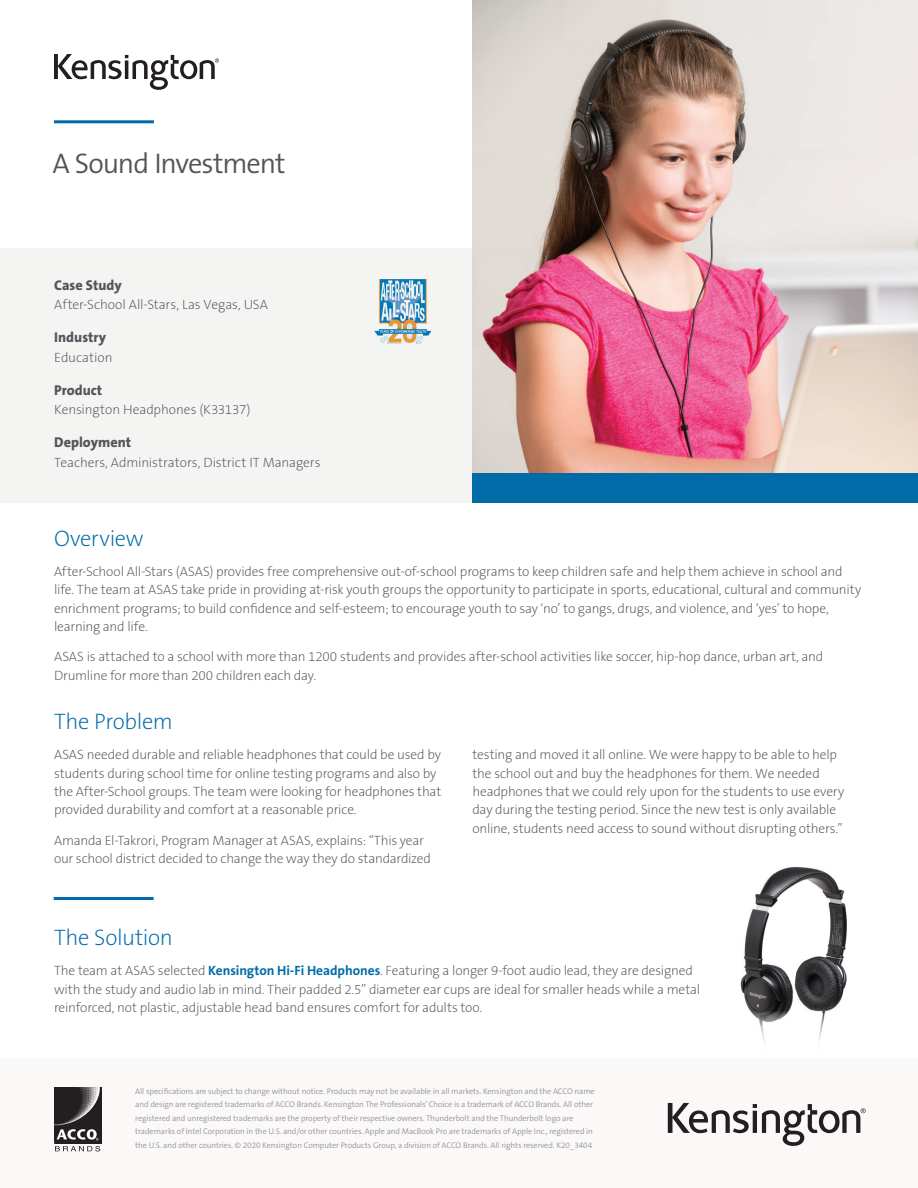
<style>
.page{position:relative;width:918px;height:1188px;background:#fff}
.page>*{position:absolute;margin:0;border:0;box-sizing:border-box;transform-origin:0 0}
.A_head{font:28.5px "The Sans KENSINGTON4 SL";letter-spacing:-.04em;color:#54555a}
.B_head_-_span{font:22.5px "The Sans KENSINGTON2 XL";letter-spacing:-.015em;color:#006ba7}
.C_head{font:14.25px "The Sans KENSINGTON8 XB";color:#54555a}
.Body_text{font:13.5px/18.3px "The Sans KENSINGTON2 XL";letter-spacing:-.015em;color:#54555a}
.body_text_-_no_P_spa{font:13.5px "The Sans KENSINGTON2 XL";letter-spacing:-.005em;color:#54555a}
.t1{font:8.25px/13.5px "The Sans KENSINGTON4 SL";letter-spacing:-.01em;color:#949497}
.s1{font-family:"The Sans KENSINGTON7 Bd";color:#006ba7}
</style>
<div class="page">
<svg style="left:54px;top:54px;width:165px;height:36px"></svg>
<hr style="left:54px;top:120px;width:100px;height:3px;background:#006ba7">
<div style="left:0;top:248px;width:476px;height:255px;background:#f4f4f3"></div>
<img style="left:472px;top:0;width:446px;height:473px">
<img style="left:374px;top:279px;width:57px;height:65px">
<hr style="left:54px;top:897px;width:100px;height:3px;background:#006ba7">
<div style="left:472px;top:473px;width:446px;height:30px;background:#006ba7"></div>
<div style="left:0;top:1058px;width:918px;height:130px;background:#fbf8f8"></div>
<img style="left:54px;top:1088px;width:48px;height:41px">
<svg style="left:54px;top:1129px;width:48px;height:23px"></svg>
<svg style="left:668px;top:1103px;width:198px;height:43px"></svg>
<img style="left:740px;top:867px;width:107px;height:143px">
<p class="A_head" style="left:52px;top:148px;width:235px">A Sound Investment</p>
<p class="C_head" style="left:54px;top:277px;width:69px">Case Study</p>
<p class="body_text_-_no_P_spa" style="left:54px;top:297px;width:215px">After-School All-Stars, Las Vegas, USA</p>
<p class="C_head" style="left:54px;top:330px;width:53px">Industry</p>
<p class="body_text_-_no_P_spa" style="left:54px;top:350px;width:60px">Education</p>
<p class="C_head" style="left:54px;top:382px;width:50px">Product</p>
<p class="body_text_-_no_P_spa" style="left:54px;top:402px;width:198px">Kensington Headphones (K33137)</p>
<p class="C_head" style="left:54px;top:435px;width:78px">Deployment</p>
<p class="body_text_-_no_P_spa" style="left:54px;top:455px;width:268px">Teachers, Administrators, District IT Managers</p>
<p class="B_head_-_span" style="left:54px;top:526px;width:91px">Overview</p>
<p class="Body_text" style="left:54px;top:563px;width:809px">After-School All-Stars (ASAS) provides free comprehensive out-of-school programs to keep children safe and help them achieve in school and life. The team at ASAS take pride in providing at-risk youth groups the opportunity to participate in sports, educational, cultural and community enrichment programs; to build confidence and self-esteem; to encourage youth to say ‘no’ to gangs, drugs, and violence, and ‘yes’ to hope, learning and life.</p>
<p class="Body_text" style="left:54px;top:648px;width:771px">ASAS is attached to a school with more than 1200 students and provides after-school activities like soccer, hip-hop dance, urban art, and<br>Drumline for more than 200 children each day.</p>
<p class="B_head_-_span" style="left:54px;top:709px;width:120px">The Problem</p>
<p class="Body_text" style="left:54px;top:746px;width:389px">ASAS needed durable and reliable headphones that could be used by students during school time for online testing programs and also by the After-School groups. The team were looking for headphones that provided durability and comfort at a reasonable price.</p>
<p class="Body_text" style="left:54px;top:831px;width:379px">Amanda El-Takrori, Program Manager at ASAS, explains: “This year our school district decided to change the way they do standardized</p>
<p class="Body_text" style="left:472px;top:746px;width:373px">testing and moved it all online. We were happy to be able to help the school out and buy the headphones for them. We needed headphones that we could rely upon for the students to use every day during the testing period. Since the new test is only available online, students need access to sound without disrupting others.”</p>
<p class="B_head_-_span" style="left:54px;top:925px;width:120px">The Solution</p>
<p class="Body_text" style="left:54px;top:962px;width:648px">The team at ASAS selected <span class="s1">Kensington Hi-Fi Headphones</span>. Featuring a longer 9-foot audio lead, they are designed with the study and audio lab in mind. Their padded 2.5” diameter ear cups are ideal for smaller heads while a metal reinforced, not plastic, adjustable head band ensures comfort for adults too.</p>
<p class="t1" style="left:135px;top:1084px;width:461px">All specifications are subject to change without notice. Products may not be available in all markets. Kensington and the ACCO name and design are registered trademarks of ACCO Brands. Kensington The Professionals’ Choice is a trademark of ACCO Brands. All other registered and unregistered trademarks are the property of their respective owners. Thunderbolt and the Thunderbolt logo are trademarks of Intel Corporation in the U.S. and/or other countries. Apple and MacBook Pro are trademarks of Apple Inc., registered in the U.S. and other countries. © 2020 Kensington Computer Products Group, a division of ACCO Brands. All rights reserved. K20_3404</p>
</div>
